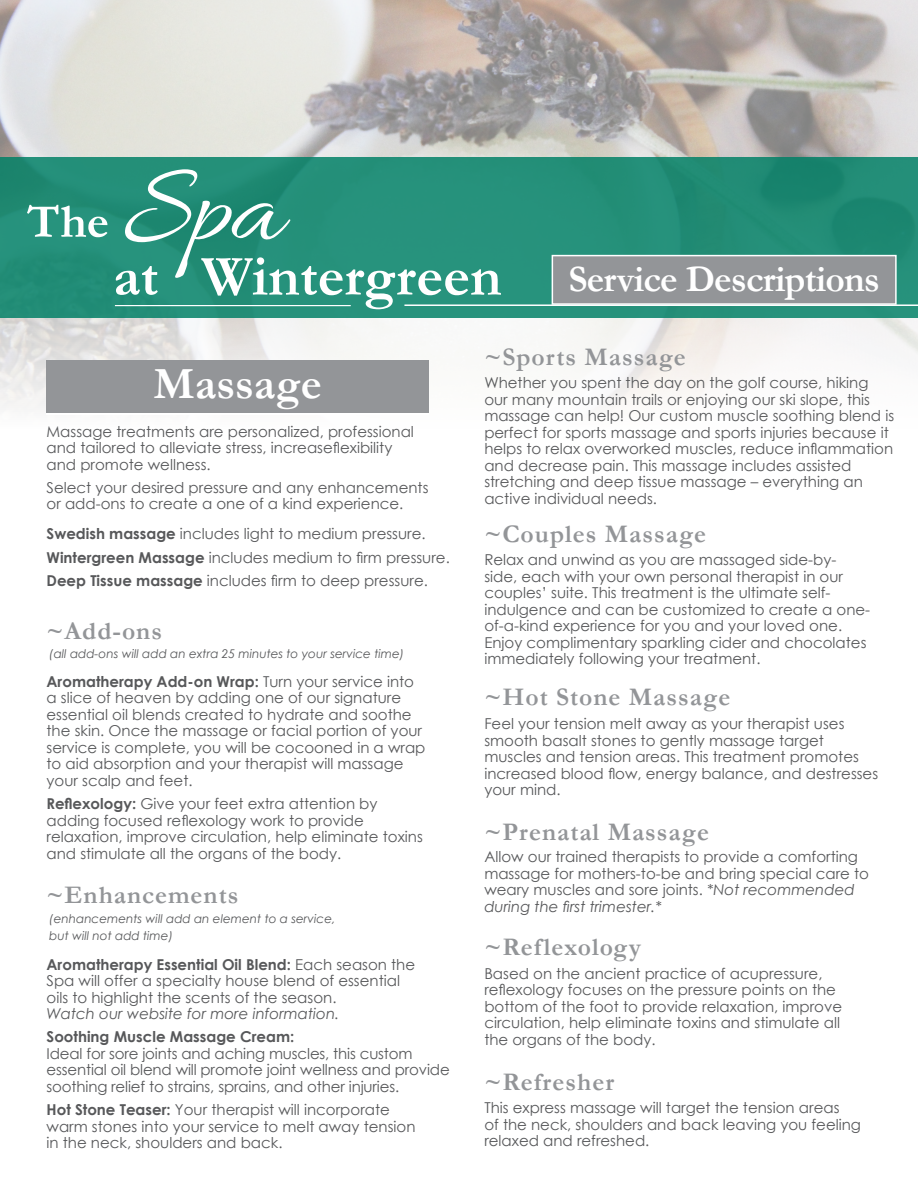
<style>
.page{position:relative;width:918px;height:1188px;background:#fff}
.page>*{position:absolute;margin:0;border:0;box-sizing:border-box;transform-origin:0 0}
.t1{font:700 45px "Garamond";color:#fff}
.t2{font:700 37.5px "Garamond";letter-spacing:-.02em;color:#fff}
.t3{font:700 25.5px "Garamond";letter-spacing:.04em;color:#939598}
.t4{font:15px/16.5px "Century Gothic";color:#57585a}
.t5{font:italic 15px "Century Gothic";color:#57585a}
.t6{font:700 15px "Century Gothic";color:#57585a}
.t7{font:italic 12px/16.5px "Century Gothic";color:#57585a}
.s1{font-weight:700}
.s2{font-style:italic}
</style>
<div class="page">
<img style="left:0;top:0;width:918px;height:413px">
<div style="left:0;top:158px;width:918px;height:160px;background:#248f78"></div>
<svg style="left:27px;top:205px;width:80px;height:32px"></svg>
<svg style="left:116px;top:169px;width:385px;height:140px"></svg>
<hr style="left:115px;top:305px;width:236px;height:1px;background:#fff">
<hr style="left:404px;top:304px;width:514px;height:2px;background:#fff">
<div style="left:552px;top:255px;width:345px;height:50px;background:#939598;border:2px solid #fff"></div>
<div style="left:47px;top:360px;width:382px;height:55px;background:linear-gradient(to right,#939598,#939598)"></div>
<div style="left:47px;top:360px;width:382px;height:52px;background:#939598"></div>
<h1 class="t1" style="left:154px;top:353px;width:170px">Massage</h1>
<p class="t4" style="left:47px;top:423px;width:369px">Massage treatments are personalized, professional and tailored to alleviate stress, increaseflexibility and promote wellness.</p>
<p class="t4" style="left:47px;top:479px;width:383px">Select your desired pressure and any enhancements or add-ons to create a one of a kind experience.</p>
<p class="t4" style="left:47px;top:522px;width:405px;line-height:23.2px"><span class="s1">Swedish massage</span> includes light to medium pressure.<br><span class="s1">Wintergreen Massage</span> includes medium to firm pressure.<br><span class="s1">Deep Tissue massage</span> includes firm to deep pressure.</p>
<h3 class="t3" style="left:47px;top:614px;width:117px">~Add-ons</h3>
<p class="t7" style="left:49px;top:646px;width:357px">(all add-ons will add an extra 25 minutes to your service time)</p>
<p class="t4" style="left:47px;top:673px;width:380px"><span class="s1">Aromatherapy Add-on Wrap:</span> Turn your service into a slice of heaven by adding one of our signature essential oil blends created to hydrate and soothe the skin. Once the massage or facial portion of your service is complete, you will be cocooned in a wrap to aid absorption and your therapist will massage your scalp and feet.</p>
<p class="t4" style="left:47px;top:795px;width:378px"><span class="s1">Reflexology:</span> Give your feet extra attention by adding focused reflexology work to provide relaxation, improve circulation, help eliminate toxins and stimulate all the organs of the body.</p>
<h3 class="t3" style="left:47px;top:877px;width:193px">~Enhancements</h3>
<p class="t7" style="left:49px;top:911px;width:288px">(enhancements will add an element to a service, but will not add time)</p>
<p class="t4" style="left:47px;top:956px;width:370px"><span class="s1">Aromatherapy Essential Oil Blend:</span> Each season the<br>Spa will offer a specialty house blend of essential oils to highlight the scents of the season.</p>
<p class="t5" style="left:47px;top:1003px;width:294px">Watch our website for more information.</p>
<p class="t6" style="left:47px;top:1025px;width:249px">Soothing Muscle Massage Cream:</p>
<p class="t4" style="left:47px;top:1045px;width:405px">Ideal for sore joints and aching muscles, this custom essential oil blend will promote joint wellness and provide soothing relief to strains, sprains, and other injuries.</p>
<p class="t4" style="left:47px;top:1101px;width:370px"><span class="s1">Hot Stone Teaser:</span> Your therapist will incorporate warm stones into your service to melt away tension in the neck, shoulders and back.</p>
<h2 class="t2" style="left:568px;top:253px;width:313px">Service Descriptions</h2>
<h3 class="t3" style="left:484px;top:339px;width:203px">~Sports Massage</h3>
<p class="t4" style="left:484px;top:374px;width:411px">Whether you spent the day on the golf course, hiking our many mountain trails or enjoying our ski slope, this massage can help! Our custom muscle soothing blend is perfect for sports massage and sports injuries because it helps to relax overworked muscles, reduce inflammation and decrease pain. This massage includes assisted stretching and deep tissue massage – everything an active individual needs.</p>
<h3 class="t3" style="left:484px;top:517px;width:223px">~Couples Massage</h3>
<p class="t4" style="left:484px;top:551px;width:387px">Relax and unwind as you are massaged side-by&shy;side, each with your own personal therapist in our couples’ suite. This treatment is the ultimate self&shy;indulgence and can be customized to create a one&shy;of-a-kind experience for you and your loved one.<br>Enjoy complimentary sparkling cider and chocolates immediately following your treatment.</p>
<h3 class="t3" style="left:484px;top:679px;width:247px">~Hot Stone Massage</h3>
<p class="t4" style="left:484px;top:715px;width:395px">Feel your tension melt away as your therapist uses smooth basalt stones to gently massage target muscles and tension areas. This treatment promotes increased blood flow, energy balance, and destresses your mind.</p>
<h3 class="t3" style="left:484px;top:814px;width:226px">~Prenatal Massage</h3>
<p class="t4" style="left:484px;top:849px;width:386px">Allow our trained therapists to provide a comforting massage for mothers-to-be and bring special care to weary muscles and sore joints. <span class="s2">*Not recommended during the first trimester.*</span></p>
<h3 class="t3" style="left:484px;top:930px;width:158px">~Reflexology</h3>
<p class="t4" style="left:484px;top:965px;width:359px">Based on the ancient practice of acupressure, reflexology focuses on the pressure points on the bottom of the foot to provide relaxation, improve circulation, help eliminate toxins and stimulate all the organs of the body.</p>
<h3 class="t3" style="left:484px;top:1064px;width:131px">~Refresher</h3>
<p class="t4" style="left:484px;top:1099px;width:378px">This express massage will target the tension areas<br>of the neck, shoulders and back leaving you feeling relaxed and refreshed.</p>
</div>
